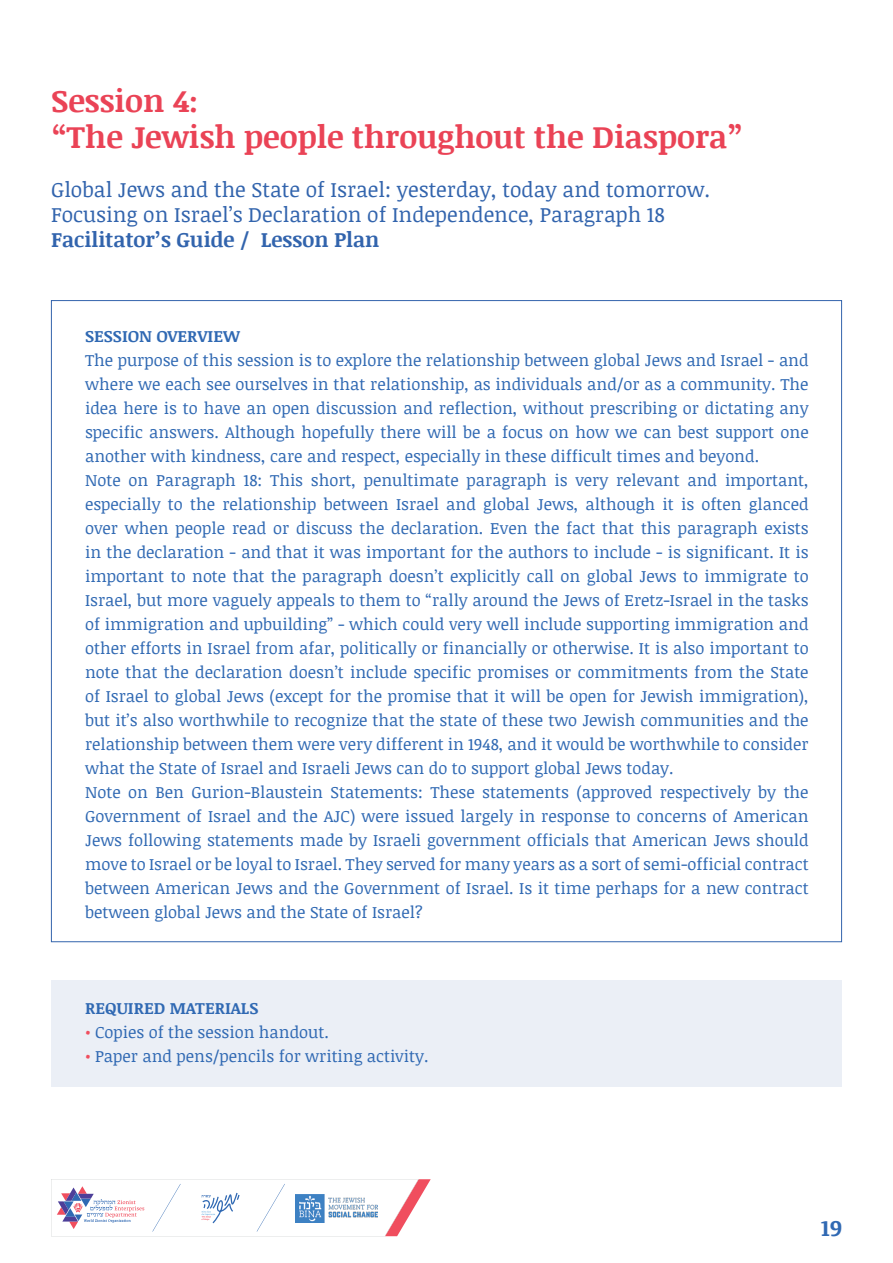
<style>
.page{position:relative;width:893px;height:1263px;background:#fff}
.page>*{position:absolute;margin:0;border:0;box-sizing:border-box;transform-origin:0 0}
.t1{font:700 31.5px/36px "Noticia Text";color:#ea4356}
.t2{font:700 22.5px "Noticia Text";color:#3069b3}
.t3{font:21px/25.2px "Noticia Text";color:#3264ad}
.t4{font:700 21px "Noticia Text";color:#3264ad}
.t5{font:16.5px/24px "Noticia Text";color:#3069b3}
.t6{font:700 16.5px "Noticia Text";color:#3069b3}
.s1{color:#f04e5e}
</style>
<div class="page">
<div style="left:51px;top:980px;width:791px;height:106px;background:#ebeff6"></div>
<svg style="left:51px;top:1179px;width:380px;height:57px"></svg>
<h1 class="t1" style="left:51px;top:82px;width:694px">Session 4:<br>“The Jewish people throughout the Diaspora”</h1>
<p class="t3" style="left:51px;top:176px;width:661px">Global Jews and the State of Israel: yesterday, today and tomorrow.<br>Focusing on Israel’s Declaration of Independence, Paragraph 18</p>
<p class="t4" style="left:51px;top:224px;width:330px">Facilitator’s Guide / Lesson Plan</p>
<p class="t6" style="left:85px;top:324px;width:156px">SESSION OVERVIEW</p>
<p class="t5" style="left:85px;top:348px;width:725px">The purpose of this session is to explore the relationship between global Jews and Israel - and where we each see ourselves in that relationship, as individuals and/or as a community. The idea here is to have an open discussion and reflection, without prescribing or dictating any specific answers. Although hopefully there will be a focus on how we can best support one another with kindness, care and respect, especially in these difficult times and beyond.<br>Note on Paragraph 18: This short, penultimate paragraph is very relevant and important, especially to the relationship between Israel and global Jews, although it is often glanced over when people read or discuss the declaration. Even the fact that this paragraph exists in the declaration - and that it was important for the authors to include - is significant. It is important to note that the paragraph doesn’t explicitly call on global Jews to immigrate to Israel, but more vaguely appeals to them to “rally around the Jews of Eretz-Israel in the tasks of immigration and upbuilding” - which could very well include supporting immigration and other efforts in Israel from afar, politically or financially or otherwise. It is also important to note that the declaration doesn’t include specific promises or commitments from the State of Israel to global Jews (except for the promise that it will be open for Jewish immigration), but it’s also worthwhile to recognize that the state of these two Jewish communities and the relationship between them were very different in 1948, and it would be worthwhile to consider what the State of Israel and Israeli Jews can do to support global Jews today.<br>Note on Ben Gurion-Blaustein Statements: These statements (approved respectively by the Government of Israel and the AJC) were issued largely in response to concerns of American Jews following statements made by Israeli government officials that American Jews should move to Israel or be loyal to Israel. They served for many years as a sort of semi-official contract between American Jews and the Government of Israel. Is it time perhaps for a new contract between global Jews and the State of Israel?</p>
<p class="t6" style="left:85px;top:996px;width:175px">REQUIRED MATERIALS</p>
<p class="t5" style="left:85px;top:1020px;width:245px"><span class="s1">•</span> Copies of the session handout.</p>
<p class="t5" style="left:85px;top:1044px;width:345px"><span class="s1">•</span> Paper and pens/pencils for writing activity.</p>
<h2 class="t2" style="left:821px;top:1212px;width:23px">19</h2>
</div>
